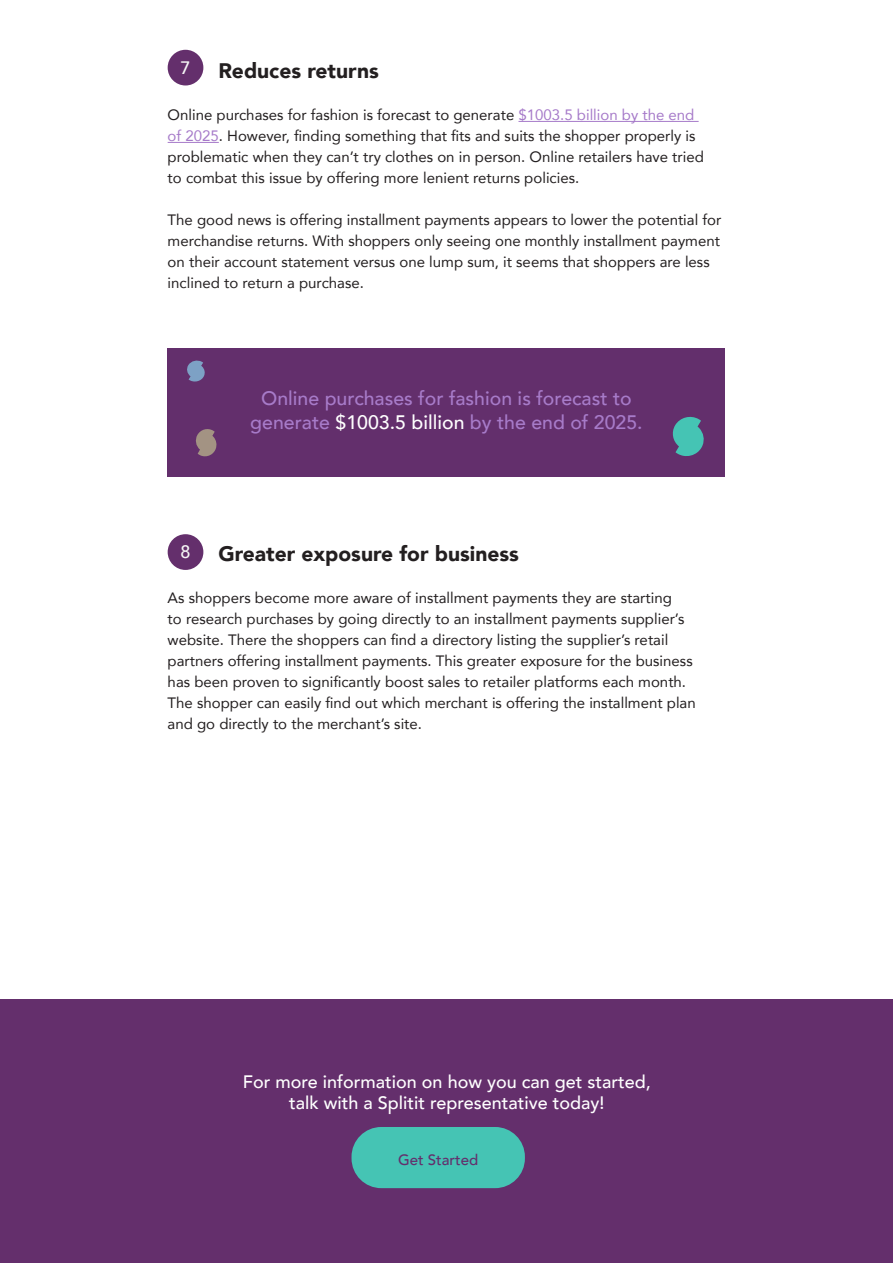
<style>
.page{position:relative;width:893px;height:1263px;background:#fff}
.page>*{position:absolute;margin:0;border:0;box-sizing:border-box;transform-origin:0 0}
.t1{font:900 21px "Avenir";color:#231f20}
.t2{font:500 19.5px/24px "Avenir";color:#a77bc9;text-align:center}
.t3{font:500 18px/21px "Avenir";color:#fff;text-align:center}
.t4{font:500 18px "Avenir";color:#f5f5f5}
.t5{font:15px/21px "Avenir";color:#231f20}
.t6{font:500 15px "Avenir";color:#642f6c}
.s1{color:#a67ac9}
.s2{color:#fff}
</style>
<div class="page">
<hr style="left:518px;top:121px;width:181px;height:1px;background:#a67ac9">
<hr style="left:168px;top:142px;width:51px;height:1px;background:#a67ac9">
<div style="left:168px;top:50px;width:35px;height:35px;background:#642f6c;border-radius:50%"></div>
<div style="left:168px;top:534px;width:35px;height:36px;background:#642f6c;border-radius:50%"></div>
<div style="left:1px;top:999px;width:892px;height:264px;background:#642f6c"></div>
<div style="left:351px;top:1127px;width:174px;height:61px;background:#45c4b4;border-radius:30px"></div>
<div style="left:168px;top:348px;width:557px;height:128px;background:#632f6c"></div>
<svg style="left:672px;top:416px;width:32px;height:40px"></svg>
<svg style="left:196px;top:429px;width:21px;height:28px"></svg>
<svg style="left:187px;top:360px;width:18px;height:22px"></svg>
<p class="t4" style="left:181px;top:52px;width:12px">7</p>
<h1 class="t1" style="left:218px;top:53px;width:162px">Reduces returns</h1>
<p class="t5" style="left:168px;top:104px;width:538px">Online purchases for fashion is forecast to generate <span class="s1">$1003.5 billion by the end of 2025</span>. However, finding something that fits and suits the shopper properly is problematic when they can’t try clothes on in person. Online retailers have tried to combat this issue by offering more lenient returns policies.</p>
<p class="t5" style="left:168px;top:209px;width:555px">The good news is offering installment payments appears to lower the potential for merchandise returns. With shoppers only seeing one monthly installment payment on their account statement versus one lump sum, it seems that shoppers are less inclined to return a purchase.</p>
<h2 class="t2" style="left:250px;top:385px;width:394px">Online purchases for fashion is forecast to generate <span class="s2">$1003.5 billion</span> by the end of 2025.</h2>
<p class="t4" style="left:181px;top:536px;width:12px">8</p>
<h1 class="t1" style="left:218px;top:536px;width:302px">Greater exposure for business</h1>
<p class="t5" style="left:168px;top:587px;width:530px">As shoppers become more aware of installment payments they are starting<br>to research purchases by going directly to an installment payments supplier’s website. There the shoppers can find a directory listing the supplier’s retail partners offering installment payments. This greater exposure for the business has been proven to significantly boost sales to retailer platforms each month.<br>The shopper can easily find out which merchant is offering the installment plan and go directly to the merchant’s site.</p>
<p class="t3" style="left:243px;top:1071px;width:409px">For more information on how you can get started, talk with a Splitit representative today!</p>
<p class="t6" style="left:398px;top:1147px;width:82px">Get Started</p>
</div>
